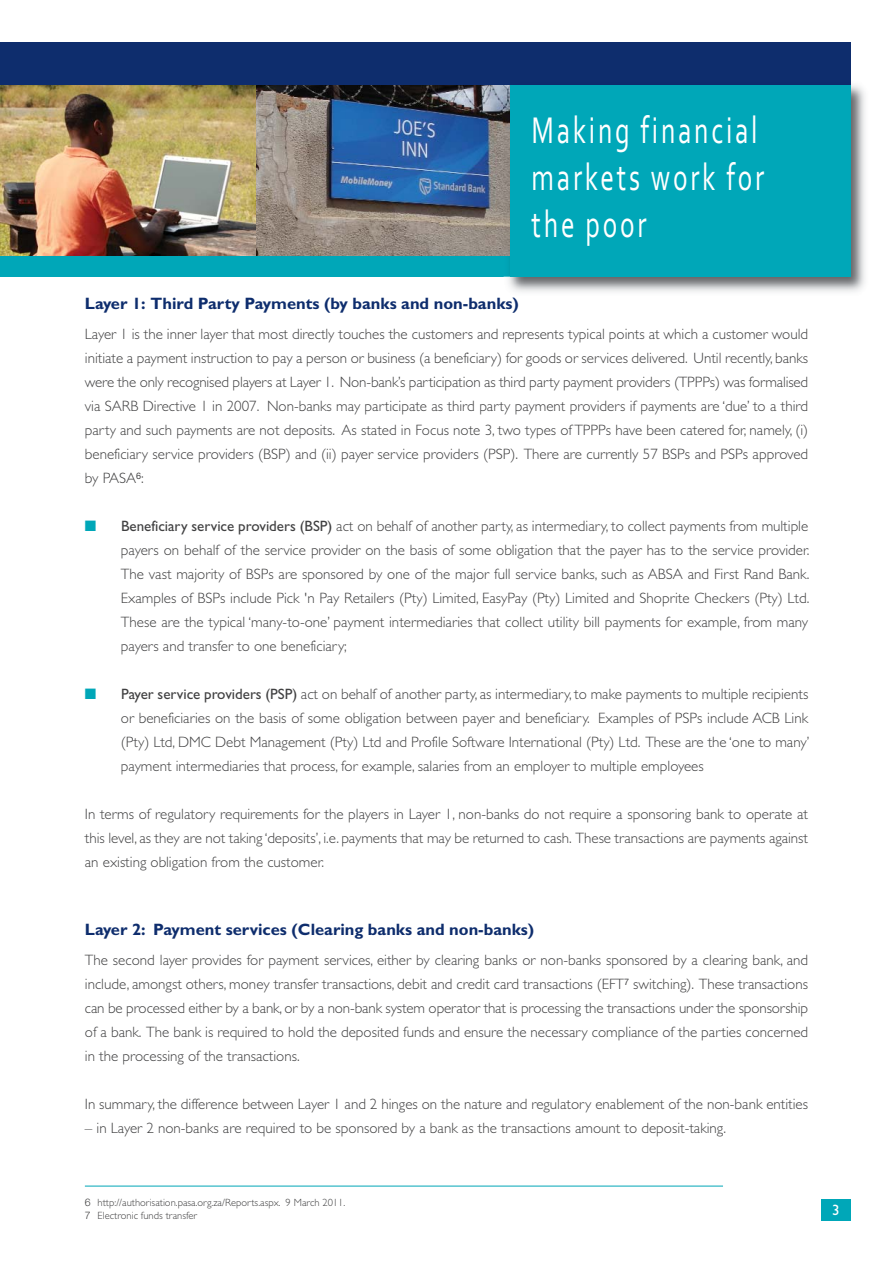
<style>
.page{position:relative;width:893px;height:1263px;background:#fff}
.page>*{position:absolute;margin:0;border:0;box-sizing:border-box;transform-origin:0 0}
.t1{font:39px/46.8px "Corbel";letter-spacing:.1em;color:#fff;scale:.7 1}
.t2{font:700 16.5px "Gill Sans";color:#0e2d6d}
.t3{font:300 15px/24px "Gill Sans";color:#404041;text-align:justify}
.t4{font:15px "Gill Sans";color:#fff}
.t5{font:300 10.5px/12.9px "Gill Sans";color:#404041}
.s1{color:#00a7b8}
.s2{font-weight:400}
.s3{font-family:"Helvetica Neue"}
</style>
<div class="page">
<div style="left:0;top:234px;width:829px;height:42px;background:#00a7b8"></div>
<div style="left:0;top:43px;width:850px;height:42px;background:#0e2d6d"></div>
<img style="left:2px;top:85px;width:501px;height:170px">
<img style="left:0;top:85px;width:2px;height:170px">
<img style="left:503px;top:78px;width:362px;height:214px">
<img style="left:503px;top:78px;width:347px;height:7px">
<img style="left:503px;top:85px;width:7px;height:170px">
<div style="left:510px;top:85px;width:340px;height:191px;background:#00a7b8"></div>
<div style="left:820px;top:1199px;width:30px;height:21px;background:#00a7b8"></div>
<hr style="left:85px;top:1186px;width:638px;height:1px;background:#00a7b8">
<h1 class="t1" style="left:531px;top:111px;width:334px">Making financial markets work for the poor</h1>
<p class="t2" style="left:85px;top:298px;width:435px">Layer 1: Third Party Payments (by banks and non-banks)</p>
<p class="t3" style="left:85px;top:324px;width:724px">Layer 1 is the inner layer that most directly touches the customers and represents typical points at which a customer would initiate a payment instruction to pay a person or business (a beneficiary) for goods or services delivered. Until recently, banks were the only recognised players at Layer 1. Non-bank’s participation as third party payment providers (TPPPs) was formalised via SARB Directive 1 in 2007. Non-banks may participate as third party payment providers if payments are ‘due’ to a third party and such payments are not deposits. As stated in Focus note 3, two types of TPPPs have been catered for, namely, (i) beneficiary service providers (BSP) and (ii) payer service providers (PSP). There are currently 57 BSPs and PSPs approved by PASA<sup>6</sup>:</p>
<p class="t3" style="left:121px;top:516px;width:690px;text-indent:-36px"><span class="s1">■</span> <span class="s2">Beneficiary service providers (BSP)</span> act on behalf of another party, as intermediary, to collect payments from multiple payers on behalf of the service provider on the basis of some obligation that the payer has to the service provider.<br>The vast majority of BSPs are sponsored by one of the major full service banks, such as ABSA and First Rand Bank.<br>Examples of BSPs include Pick 'n Pay Retailers (Pty) Limited, EasyPay (Pty) Limited and Shoprite Checkers (Pty) Ltd.<br>These are the typical ‘many-to-one’ payment intermediaries that collect utility bill payments for example, from many payers and transfer to one beneficiary;</p>
<p class="t3" style="left:121px;top:684px;width:690px;text-indent:-36px"><span class="s1">■</span> <span class="s2">Payer service providers (PSP)</span> act on behalf of another party, as intermediary, to make payments to multiple recipients or beneficiaries on the basis of some obligation between payer and beneficiary. Examples of PSPs include ACB Link (Pty) Ltd, DMC Debt Management (Pty) Ltd and Profile Software International (Pty) Ltd. These are the ‘one to many’ payment intermediaries that process, for example, salaries from an employer to multiple employees</p>
<p class="t3" style="left:85px;top:804px;width:724px">In terms of regulatory requirements for the players in Layer 1, non-banks do not require a sponsoring bank to operate at this level, as they are not taking ‘deposits’, i.e. payments that may be returned to cash. These transactions are payments against an existing obligation from the customer.</p>
<p class="t2" style="left:85px;top:924px;width:451px">Layer 2: Payment services (Clearing banks and non-banks)</p>
<p class="t3" style="left:85px;top:950px;width:724px">The second layer provides for payment services, either by clearing banks or non-banks sponsored by a clearing bank, and include, amongst others, money transfer transactions, debit and credit card transactions (EFT<sup>7</sup> switching). These transactions can be processed either by a bank, or by a non-bank system operator that is processing the transactions under the sponsorship of a bank. The bank is required to hold the deposited funds and ensure the necessary compliance of the parties concerned in the processing of the transactions.</p>
<p class="t3" style="left:85px;top:1094px;width:724px">In summary, the difference between Layer 1 and 2 hinges on the nature and regulatory enablement of the non-bank entities</p>
<p class="t3" style="left:85px;top:1118px;width:642px">– in Layer 2 non-banks are required to be sponsored by a bank as the transactions amount to deposit-taking.</p>
<p class="t5" style="left:85px;top:1197px;width:262px"><span class="s3">6</span> http://authorisation.pasa.org.za/Reports.aspx. 9 March 2011.<br><span class="s3">7</span> Electronic funds transfer</p>
<p class="t4" style="left:832px;top:1204px;width:9px">3</p>
</div>
